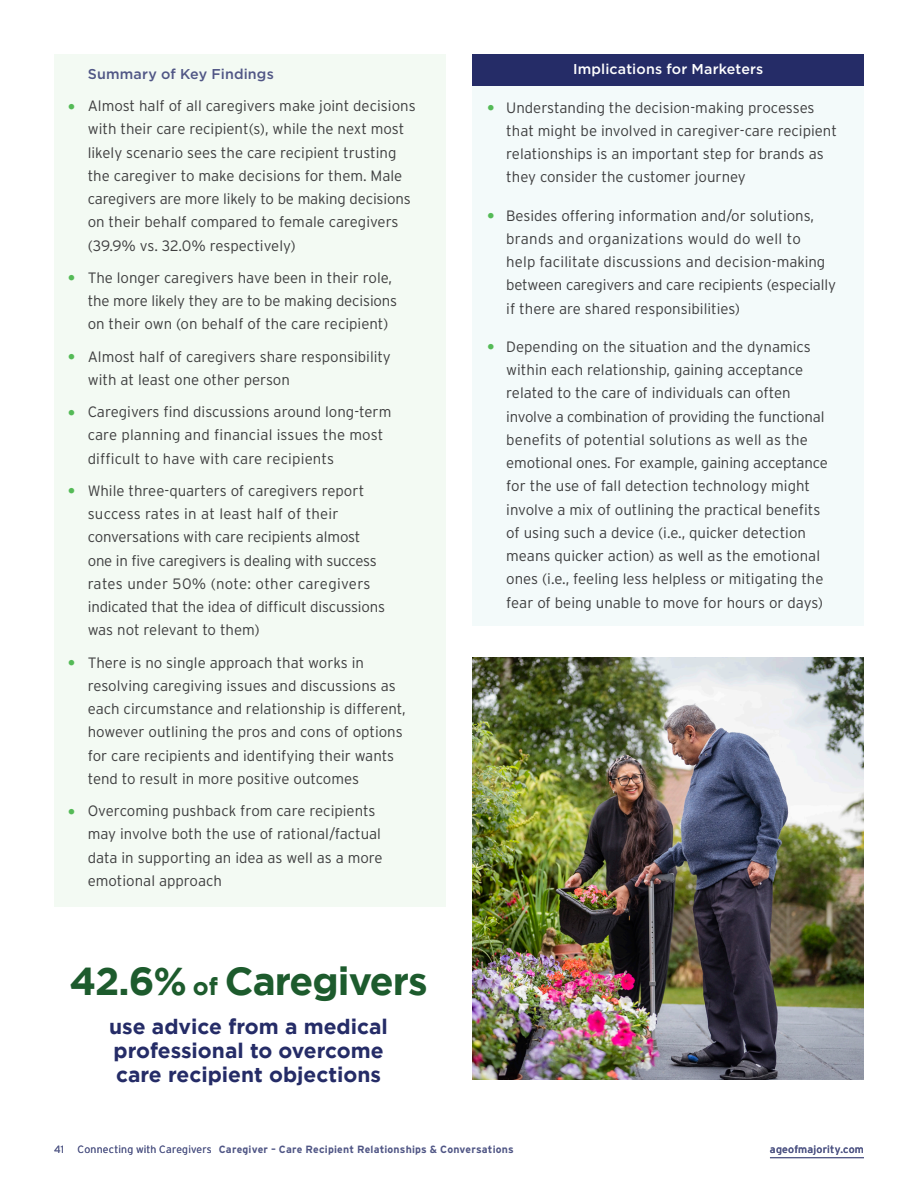
<style>
.page{position:relative;width:918px;height:1188px;background:#fff}
.page>*{position:absolute;margin:0;border:0;box-sizing:border-box;transform-origin:0 0}
.t1{font:700 39px "Gotham";letter-spacing:-.025em;color:#1d5b2d}
.t2{font:700 21px/24px "Gotham";color:#252c67}
.t3{font:300 15px/23.2px "Interstate";color:#3e3e3f}
.t4{font:500 14.25px "Gotham";letter-spacing:.01em;color:#fff}
.t5{font:500 14.25px "Gotham";letter-spacing:.01em;color:#505685}
.t6{font:700 10.5px "Interstate";letter-spacing:.015em;color:#505685}
.t7{font:10.5px "Interstate";letter-spacing:.02em;color:#505685}
.t8{font:300 10.5px "Interstate";color:#505685}
.s1{font-size:25.5px;color:#54ba56}
.s2{font-size:24px}
.s3{font-weight:300}
</style>
<div class="page">
<hr style="left:770px;top:1157px;width:94px;height:1px;background:#505685">
<div style="left:54px;top:54px;width:392px;height:40px;background:#f3faf3"></div>
<div style="left:54px;top:90px;width:392px;height:182px;background:#f3faf3"></div>
<div style="left:54px;top:262px;width:392px;height:88px;background:#f3faf3"></div>
<div style="left:54px;top:341px;width:392px;height:65px;background:#f3faf3"></div>
<div style="left:54px;top:396px;width:392px;height:89px;background:#f3faf3"></div>
<div style="left:54px;top:475px;width:392px;height:181px;background:#f3faf3"></div>
<div style="left:54px;top:647px;width:392px;height:158px;background:#f3faf3"></div>
<div style="left:54px;top:795px;width:392px;height:112px;background:#f3faf3"></div>
<div style="left:472px;top:54px;width:392px;height:32px;background:#252c67"></div>
<div style="left:472px;top:86px;width:392px;height:114px;background:#f3fafa"></div>
<div style="left:472px;top:194px;width:392px;height:138px;background:#f3fafa"></div>
<div style="left:472px;top:325px;width:392px;height:301px;background:#f3fafa"></div>
<img style="left:472px;top:657px;width:392px;height:423px">
<h5 class="t5" style="left:88px;top:65px;width:188px">Summary of Key Findings</h5>
<p class="t3" style="left:88px;top:94px;width:329px;text-indent:-21px"><span class="s1">•</span> Almost half of all caregivers make joint decisions with their care recipient(s), while the next most likely scenario sees the care recipient trusting the caregiver to make decisions for them. Male caregivers are more likely to be making decisions on their behalf compared to female caregivers (39.9% vs. 32.0% respectively)</p>
<p class="t3" style="left:88px;top:266px;width:311px;text-indent:-21px"><span class="s1">•</span> The longer caregivers have been in their role, the more likely they are to be making decisions on their own (on behalf of the care recipient)</p>
<p class="t3" style="left:88px;top:345px;width:305px;text-indent:-21px"><span class="s1">•</span> Almost half of caregivers share responsibility with at least one other person</p>
<p class="t3" style="left:88px;top:400px;width:305px;text-indent:-21px"><span class="s1">•</span> Caregivers find discussions around long-term care planning and financial issues the most difficult to have with care recipients</p>
<p class="t3" style="left:88px;top:479px;width:299px;text-indent:-21px"><span class="s1">•</span> While three-quarters of caregivers report success rates in at least half of their conversations with care recipients almost one in five caregivers is dealing with success rates under 50% (note: other caregivers indicated that the idea of difficult discussions was not relevant to them)</p>
<p class="t3" style="left:88px;top:651px;width:320px;text-indent:-21px"><span class="s1">•</span> There is no single approach that works in resolving caregiving issues and discussions as each circumstance and relationship is different, however outlining the pros and cons of options for care recipients and identifying their wants tend to result in more positive outcomes</p>
<p class="t3" style="left:88px;top:799px;width:296px;text-indent:-21px"><span class="s1">•</span> Overcoming pushback from care recipients may involve both the use of rational/factual data in supporting an idea as well as a more emotional approach</p>
<h1 class="t1" style="left:69px;top:955px;width:360px">42.6% <span class="s2">of</span> Caregivers</h1>
<h2 class="t2" style="left:109px;top:1014px;width:280px">use advice from a medical professional to overcome care recipient objections</h2>
<h6 class="t4" style="left:573px;top:60px;width:192px">Implications for Marketers</h6>
<p class="t3" style="left:506px;top:96px;width:332px;text-indent:-20px"><span class="s1">•</span> Understanding the decision-making processes that might be involved in caregiver-care recipient relationships is an important step for brands as they consider the customer journey</p>
<p class="t3" style="left:506px;top:204px;width:331px;text-indent:-20px"><span class="s1">•</span> Besides offering information and/or solutions, brands and organizations would do well to<br>help facilitate discussions and decision-making between caregivers and care recipients (especially if there are shared responsibilities)</p>
<p class="t3" style="left:506px;top:335px;width:323px;text-indent:-20px"><span class="s1">•</span> Depending on the situation and the dynamics within each relationship, gaining acceptance related to the care of individuals can often involve a combination of providing the functional benefits of potential solutions as well as the emotional ones. For example, gaining acceptance for the use of fall detection technology might involve a mix of outlining the practical benefits of using such a device (i.e., quicker detection means quicker action) as well as the emotional ones (i.e., feeling less helpless or mitigating the fear of being unable to move for hours or days)</p>
<p class="t8" style="left:54px;top:1144px;width:11px">41</p>
<p class="t6" style="left:78px;top:1144px;width:438px"><span class="s3">Connecting with Caregivers</span> Caregiver – Care Recipient Relationships &amp; Conversations</p>
<p class="t7" style="left:770px;top:1144px;width:96px">ageofmajority.com</p>
</div>
